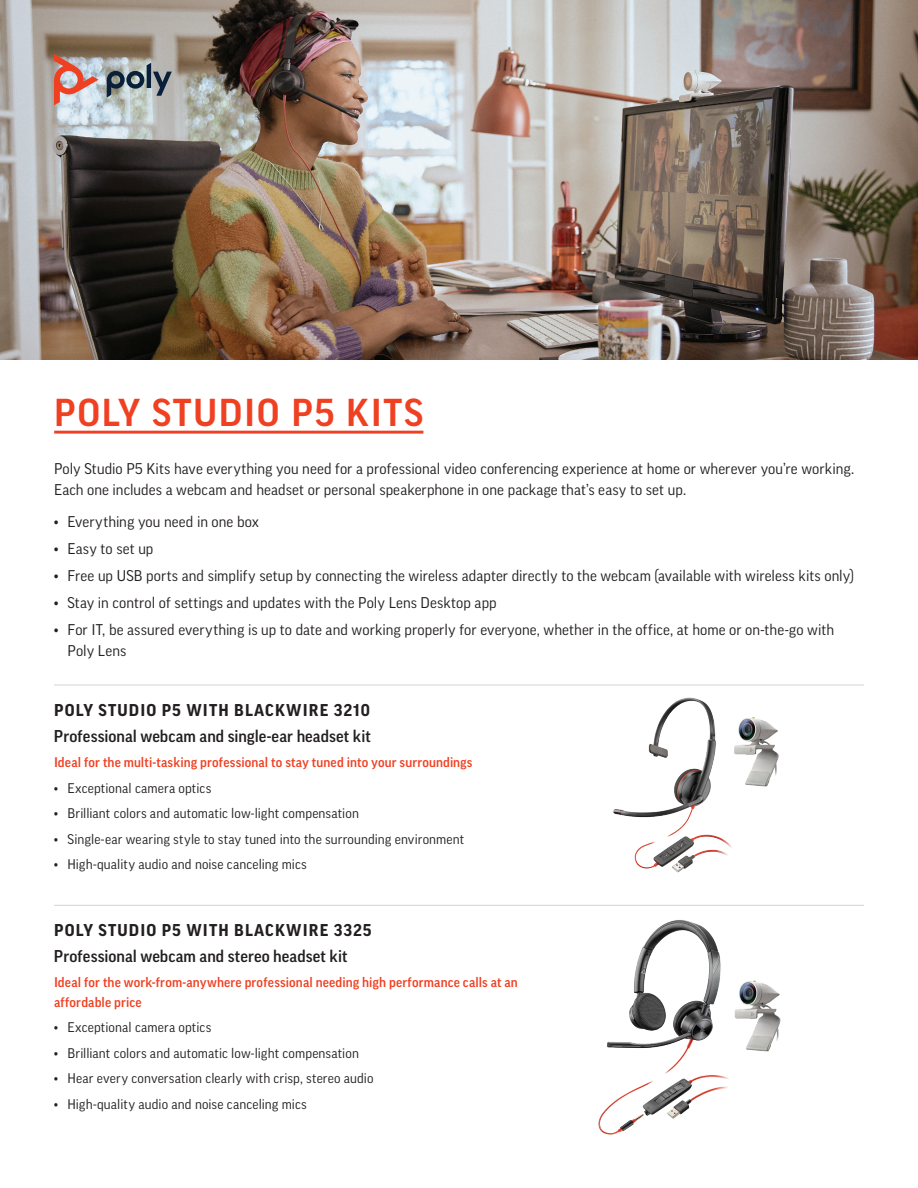
<style>
.page{position:relative;width:918px;height:1188px;background:#fff}
.page>*{position:absolute;margin:0;border:0;box-sizing:border-box;transform-origin:0 0}
.t1{font:500 41.55px "Good Headline Pro";letter-spacing:.04em;color:#ef4022}
.t2{font:500 16.5px "Good Pro";letter-spacing:.005em;color:#231f20}
.t3{font:700 16.5px "Good Pro";letter-spacing:.07em;color:#231f20}
.t4{font:15px/21px "Good Pro";letter-spacing:.005em;color:#231f20}
.t5{font:13.5px "Good Pro";letter-spacing:.01em;color:#231f20}
.t6{font:500 13.5px/19.5px "Good Pro";letter-spacing:.01em;color:#ef4022}
</style>
<div class="page">
<img style="left:0;top:0;width:918px;height:360px">
<hr style="left:54px;top:431px;width:369px;height:3px;background:#ef4022">
<hr style="left:54px;top:905px;width:810px;height:1px;background:#dad2cc">
<hr style="left:54px;top:685px;width:810px;height:1px;background:#dad2cc">
<svg style="left:107px;top:63px;width:65px;height:34px;background:#818c90"></svg>
<svg style="left:54px;top:54px;width:44px;height:51px;background:#cf9e9a"></svg>
<img style="left:588px;top:684px;width:230px;height:189px">
<img style="left:598px;top:920px;width:183px;height:215px">
<h1 class="t1" style="left:54px;top:393px;width:371px">POLY STUDIO P5 KITS</h1>
<p class="t4" style="left:54px;top:459px;width:802px">Poly Studio P5 Kits have everything you need for a professional video conferencing experience at home or wherever you’re working.<br>Each one includes a webcam and headset or personal speakerphone in one package that’s easy to set up.</p>
<p class="t4" style="left:54px;top:511px;width:207px">• Everything you need in one box</p>
<p class="t4" style="left:54px;top:538px;width:101px">• Easy to set up</p>
<p class="t4" style="left:54px;top:565px;width:802px">• Free up USB ports and simplify setup by connecting the wireless adapter directly to the webcam (available with wireless kits only)</p>
<p class="t4" style="left:54px;top:592px;width:444px">• Stay in control of settings and updates with the Poly Lens Desktop app</p>
<p class="t4" style="left:68px;top:619px;width:768px;text-indent:-14px">• For IT, be assured everything is up to date and working properly for everyone, whether in the office, at home or on-the-go with<br>Poly Lens</p>
<p class="t3" style="left:54px;top:701px;width:317px">POLY STUDIO P5 WITH BLACKWIRE 3210</p>
<p class="t2" style="left:54px;top:726px;width:318px">Professional webcam and single-ear headset kit</p>
<p class="t6" style="left:54px;top:753px;width:420px">Ideal for the multi-tasking professional to stay tuned into your surroundings</p>
<p class="t5" style="left:54px;top:780px;width:159px">• Exceptional camera optics</p>
<p class="t5" style="left:54px;top:806px;width:306px">• Brilliant colors and automatic low-light compensation</p>
<p class="t5" style="left:54px;top:831px;width:412px">• Single-ear wearing style to stay tuned into the surrounding environment</p>
<p class="t5" style="left:54px;top:857px;width:254px">• High-quality audio and noise canceling mics</p>
<p class="t3" style="left:54px;top:921px;width:319px">POLY STUDIO P5 WITH BLACKWIRE 3325</p>
<p class="t2" style="left:54px;top:947px;width:295px">Professional webcam and stereo headset kit</p>
<p class="t6" style="left:54px;top:973px;width:465px">Ideal for the work-from-anywhere professional needing high performance calls at an affordable price</p>
<p class="t5" style="left:54px;top:1020px;width:159px">• Exceptional camera optics</p>
<p class="t5" style="left:54px;top:1045px;width:306px">• Brilliant colors and automatic low-light compensation</p>
<p class="t5" style="left:54px;top:1071px;width:321px">• Hear every conversation clearly with crisp, stereo audio</p>
<p class="t5" style="left:54px;top:1096px;width:254px">• High-quality audio and noise canceling mics</p>
</div>
